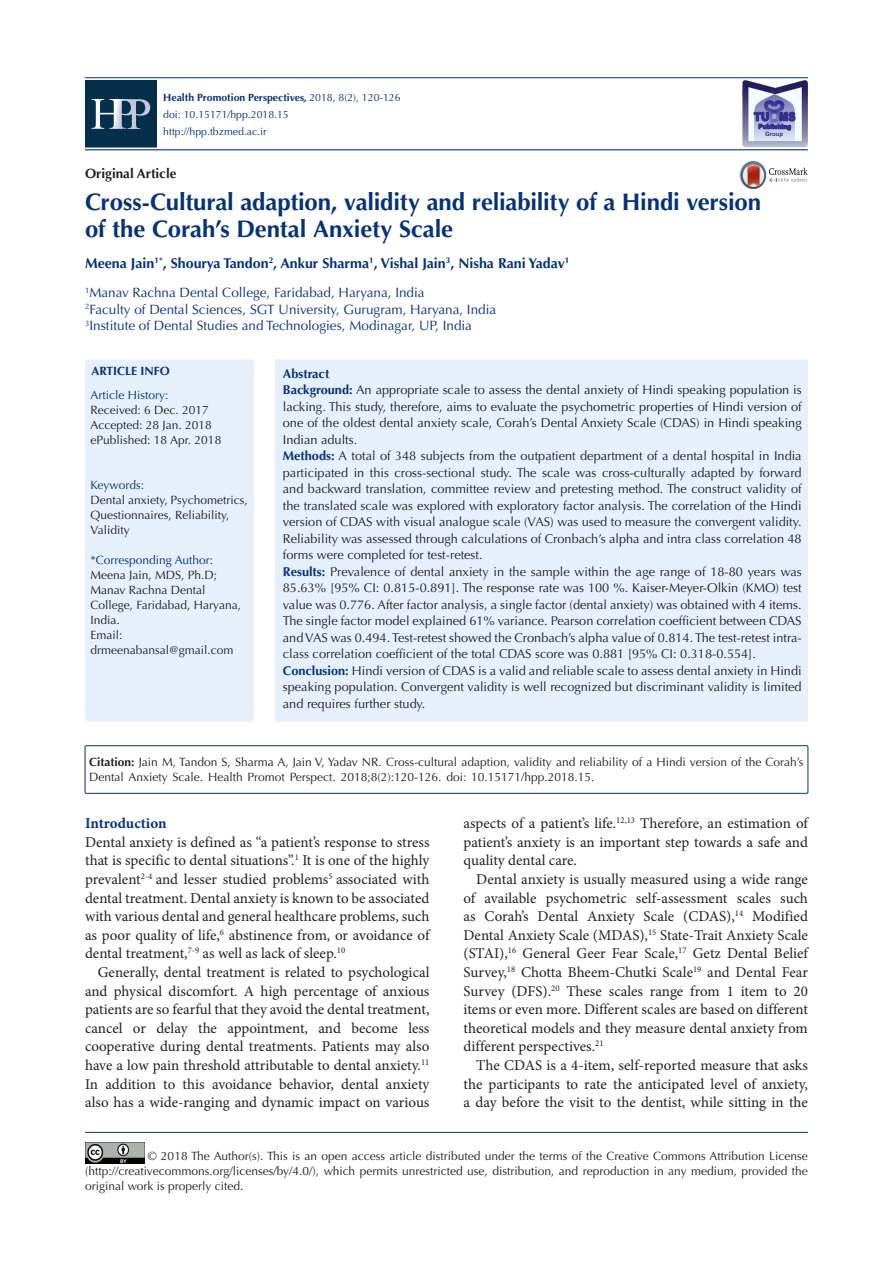
<style>
.page{position:relative;width:893px;height:1263px;background:#fff}
.page>*{position:absolute;margin:0;border:0;box-sizing:border-box;transform-origin:0 0}
.t1{font:700 24px/27px "Optima LT Std";letter-spacing:-.01em;color:#053278}
.t2{font:15px/18.6px "Minion Pro";color:#231f20;text-align:justify}
.t3{font:700 15px "Minion Pro";letter-spacing:-.005em;color:#053278}
.t4{font:700 14.25px "Optima LT Std";color:#053278}
.t5{font:13.5px "Optima LT Std";color:#053278}
.t6{font:700 13.5px "Optima LT Std";color:#231f20}
.t7{font:12.75px/16.5px "Optima LT Std";color:#231f20;text-align:justify}
.t8{font:700 12.75px "Optima LT Std";color:#053278}
.corresponding{font:12px/15px "Optima LT Std";color:#231f20}
.t9{font:12px "Optima LT Std";color:#053278}
.t10{font:700 12px "Optima LT Std";color:#053278}
.t11{font:900 12px "Arial";color:#2e3092;scale:.82 1}
.t12{font:10.5px "Optima LT Std";color:#053278}
.t13{font:700 10.5px "Optima LT Std";color:#053278}
.t14{font:700 6px "Arial";color:#2e3092}
.s1{font-style:italic}
.s2{font-weight:400}
.s3{font-weight:700;color:#053278}
.s4{font-weight:700}
</style>
<div class="page">
<hr style="left:85px;top:149px;width:723px;height:1px;background:#053278">
<hr style="left:85px;top:77px;width:723px;height:1px;background:#053278">
<hr style="left:85px;top:1132px;width:723px;height:1px;background:#053278">
<img style="left:85px;top:1143px;width:59px;height:20px">
<img style="left:739px;top:169px;width:2px;height:13px">
<svg style="left:741px;top:161px;width:67px;height:28px"></svg>
<svg style="left:742px;top:80px;width:66px;height:67px"></svg>
<div style="left:275px;top:359px;width:533px;height:363px;background:#e6f0fa"></div>
<div style="left:85px;top:359px;width:169px;height:363px;background:#e6f0fa;border-radius:3px"></div>
<div style="left:85px;top:746px;width:723px;height:47px;border:1px solid #053278"></div>
<div style="left:85px;top:80px;width:71px;height:67px;background:#05304c"></div>
<svg style="left:92px;top:97px;width:20px;height:32px"></svg>
<svg style="left:112px;top:97px;width:16px;height:32px"></svg>
<svg style="left:128px;top:97px;width:24px;height:33px"></svg>
<p class="t13" style="left:163px;top:91px;width:239px">Health Promotion Perspectives<span class="s1">,</span> <span class="s2">2018, 8(2), 120-126</span></p>
<p class="t12" style="left:163px;top:108px;width:127px">doi: 10.15171/hpp.2018.15</p>
<p class="t12" style="left:163px;top:125px;width:105px">http://hpp.tbzmed.ac.ir</p>
<p class="t6" style="left:85px;top:165px;width:93px">Original Article</p>
<p class="t11" style="left:754px;top:108px;width:52px">TU MS</p>
<p class="t14" style="left:765px;top:129px;width:20px">Group</p>
<p class="t1" style="left:85px;top:189px;width:677px">Cross-Cultural adaption, validity and reliability of a Hindi version of the Corah’s Dental Anxiety Scale</p>
<p class="t4" style="left:85px;top:255px;width:486px">Meena Jain<sup>1*</sup>, Shourya Tandon<sup>2</sup>, Ankur Sharma<sup>1</sup>, Vishal Jain<sup>3</sup>, Nisha Rani Yadav<sup>1</sup></p>
<p class="t5" style="left:85px;top:285px;width:341px"><sup>1</sup>Manav Rachna Dental College, Faridabad, Haryana, India</p>
<p class="t5" style="left:85px;top:301px;width:413px"><sup>2</sup>Faculty of Dental Sciences, SGT University, Gurugram, Haryana, India</p>
<p class="t5" style="left:85px;top:318px;width:388px"><sup>3</sup>Institute of Dental Studies and Technologies, Modinagar, UP, India</p>
<p class="t10" style="left:91px;top:364px;width:80px">ARTICLE INFO</p>
<p class="t9" style="left:91px;top:387px;width:80px">Article History:</p>
<p class="corresponding" style="left:91px;top:402px;width:120px">Received: 6 Dec. 2017</p>
<p class="corresponding" style="left:91px;top:417px;width:123px">Accepted: 28 Jan. 2018</p>
<p class="corresponding" style="left:91px;top:432px;width:132px">ePublished: 18 Apr. 2018</p>
<p class="t9" style="left:91px;top:477px;width:55px">Keywords:</p>
<p class="corresponding" style="left:91px;top:492px;width:159px">Dental anxiety, Psychometrics,<br>Questionnaires, Reliability,<br>Validity</p>
<p class="t9" style="left:91px;top:552px;width:124px">*Corresponding Author:</p>
<p class="corresponding" style="left:91px;top:567px;width:128px">Meena Jain, MDS, Ph.D;</p>
<p class="corresponding" style="left:91px;top:582px;width:152px">Manav Rachna Dental<br>College, Faridabad, Haryana,<br>India.</p>
<p class="corresponding" style="left:91px;top:627px;width:144px">Email: drmeenabansal@gmail.com</p>
<p class="t8" style="left:283px;top:366px;width:48px">Abstract</p>
<p class="t7" style="left:283px;top:382px;width:520px"><span class="s3">Background:</span> An appropriate scale to assess the dental anxiety of Hindi speaking population is lacking. This study, therefore, aims to evaluate the psychometric properties of Hindi version of one of the oldest dental anxiety scale, Corah’s Dental Anxiety Scale (CDAS) in Hindi speaking Indian adults.</p>
<p class="t7" style="left:283px;top:448px;width:520px"><span class="s3">Methods:</span> A total of 348 subjects from the outpatient department of a dental hospital in India participated in this cross-sectional study. The scale was cross-culturally adapted by forward and backward translation, committee review and pretesting method. The construct validity of the translated scale was explored with exploratory factor analysis. The correlation of the Hindi version of CDAS with visual analogue scale (VAS) was used to measure the convergent validity.<br>Reliability was assessed through calculations of Cronbach’s alpha and intra class correlation 48 forms were completed for test-retest.</p>
<p class="t7" style="left:283px;top:563px;width:520px"><span class="s3">Results:</span> Prevalence of dental anxiety in the sample within the age range of 18-80 years was 85.63% [95% CI: 0.815-0.891]. The response rate was 100 %. Kaiser-Meyer-Olkin (KMO) test value was 0.776. After factor analysis, a single factor (dental anxiety) was obtained with 4 items.<br>The single factor model explained 61% variance. Pearson correlation coefficient between CDAS and VAS was 0.494. Test-retest showed the Cronbach’s alpha value of 0.814. The test-retest intra&shy;class correlation coefficient of the total CDAS score was 0.881 [95% CI: 0.318-0.554].</p>
<p class="t7" style="left:283px;top:662px;width:520px"><span class="s3">Conclusion:</span> Hindi version of CDAS is a valid and reliable scale to assess dental anxiety in Hindi speaking population. Convergent validity is well recognized but discriminant validity is limited and requires further study.</p>
<p class="corresponding" style="left:89px;top:755px;width:716px"><span class="s4">Citation:</span> Jain M, Tandon S, Sharma A, Jain V, Yadav NR. Cross-cultural adaption, validity and reliability of a Hindi version of the Corah’s<br>Dental Anxiety Scale. Health Promot Perspect. 2018;8(2):120-126. doi: 10.15171/hpp.2018.15.</p>
<p class="t3" style="left:85px;top:813px;width:83px">Introduction</p>
<p class="t2" style="left:85px;top:833px;width:346px">Dental anxiety is defined as “a patient’s response to stress that is specific to dental situations”.<sup>1</sup> It is one of the highly prevalent<sup>2-4</sup> and lesser studied problems<sup>5</sup> associated with dental treatment. Dental anxiety is known to be associated with various dental and general healthcare problems, such as poor quality of life,<sup>6</sup> abstinence from, or avoidance of dental treatment,<sup>7-9</sup> as well as lack of sleep.<sup>10</sup></p>
<p class="t2" style="left:85px;top:963px;width:346px;text-indent:13px">Generally, dental treatment is related to psychological and physical discomfort. A high percentage of anxious patients are so fearful that they avoid the dental treatment, cancel or delay the appointment, and become less cooperative during dental treatments. Patients may also have a low pain threshold attributable to dental anxiety.<sup>11<br></sup>In addition to this avoidance behavior, dental anxiety also has a wide-ranging and dynamic impact on various</p>
<p class="t2" style="left:463px;top:814px;width:346px">aspects of a patient’s life.<sup>12,13</sup> Therefore, an estimation of patient’s anxiety is an important step towards a safe and quality dental care.</p>
<p class="t2" style="left:463px;top:870px;width:346px;text-indent:13px">Dental anxiety is usually measured using a wide range of available psychometric self-assessment scales such as Corah’s Dental Anxiety Scale (CDAS),<sup>14</sup> Modified Dental Anxiety Scale (MDAS),<sup>15</sup> State-Trait Anxiety Scale (STAI),<sup>16</sup> General Geer Fear Scale,<sup>17</sup> Getz Dental Belief Survey,<sup>18</sup> Chotta Bheem-Chutki Scale<sup>19</sup> and Dental Fear Survey (DFS).<sup>20</sup> These scales range from 1 item to 20 items or even more. Different scales are based on different theoretical models and they measure dental anxiety from different perspectives.<sup>21</sup></p>
<p class="t2" style="left:463px;top:1056px;width:346px;text-indent:13px">The CDAS is a 4-item, self-reported measure that asks the participants to rate the anticipated level of anxiety, a day before the visit to the dentist, while sitting in the</p>
<p class="corresponding" style="left:85px;top:1149px;width:724px;text-align:justify;text-indent:63px">© 2018 The Author(s). This is an open access article distributed under the terms of the Creative Commons Attribution License (http://creativecommons.org/licenses/by/4.0/), which permits unrestricted use, distribution, and reproduction in any medium, provided the original work is properly cited.</p>
</div>
